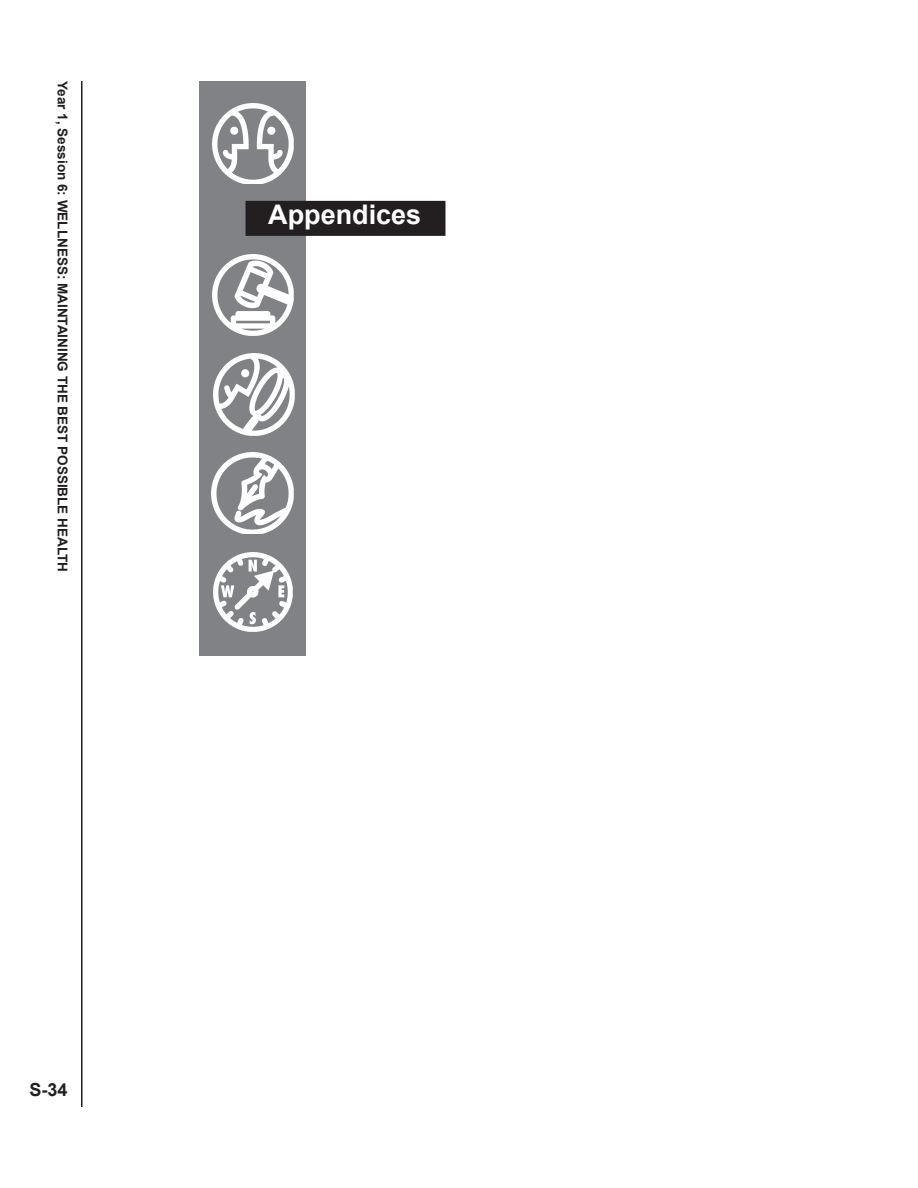
<style>
.page{position:relative;width:918px;height:1188px;background:#fff}
.page>*{position:absolute;margin:0;border:0;box-sizing:border-box;transform-origin:0 0}
.t1{font:700 27px "Arial";color:#fff}
.t2{font:700 18px "Arial";color:#231f20}
.t3{font:700 13.5px "Arial";color:#231f20}
</style>
<div class="page">
<hr style="left:81px;top:81px;width:1px;height:1026px;background:#231f20">
<div style="left:199px;top:81px;width:107px;height:575px;background:#808285"></div>
<img style="left:212px;top:254px;width:82px;height:82px">
<img style="left:212px;top:453px;width:81px;height:81px">
<img style="left:213px;top:552px;width:79px;height:80px">
<img style="left:213px;top:354px;width:81px;height:81px">
<img style="left:213px;top:103px;width:80px;height:81px">
<div style="left:246px;top:202px;width:199px;height:33px;background:#231f20"></div>
<div style="left:246px;top:201px;width:200px;height:35px;border:2px solid #231f20"></div>
<p class="t3" style="left:72px;top:81px;width:492px;rotate:90deg">Year 1, Session 6: WELLNESS: MAINTAINING THE BEST POSSIBLE HEALTH</p>
<p class="t1" style="left:268px;top:195px;width:155px">Appendices</p>
<p class="t2" style="left:29px;top:1077px;width:40px">S-34</p>
</div>
